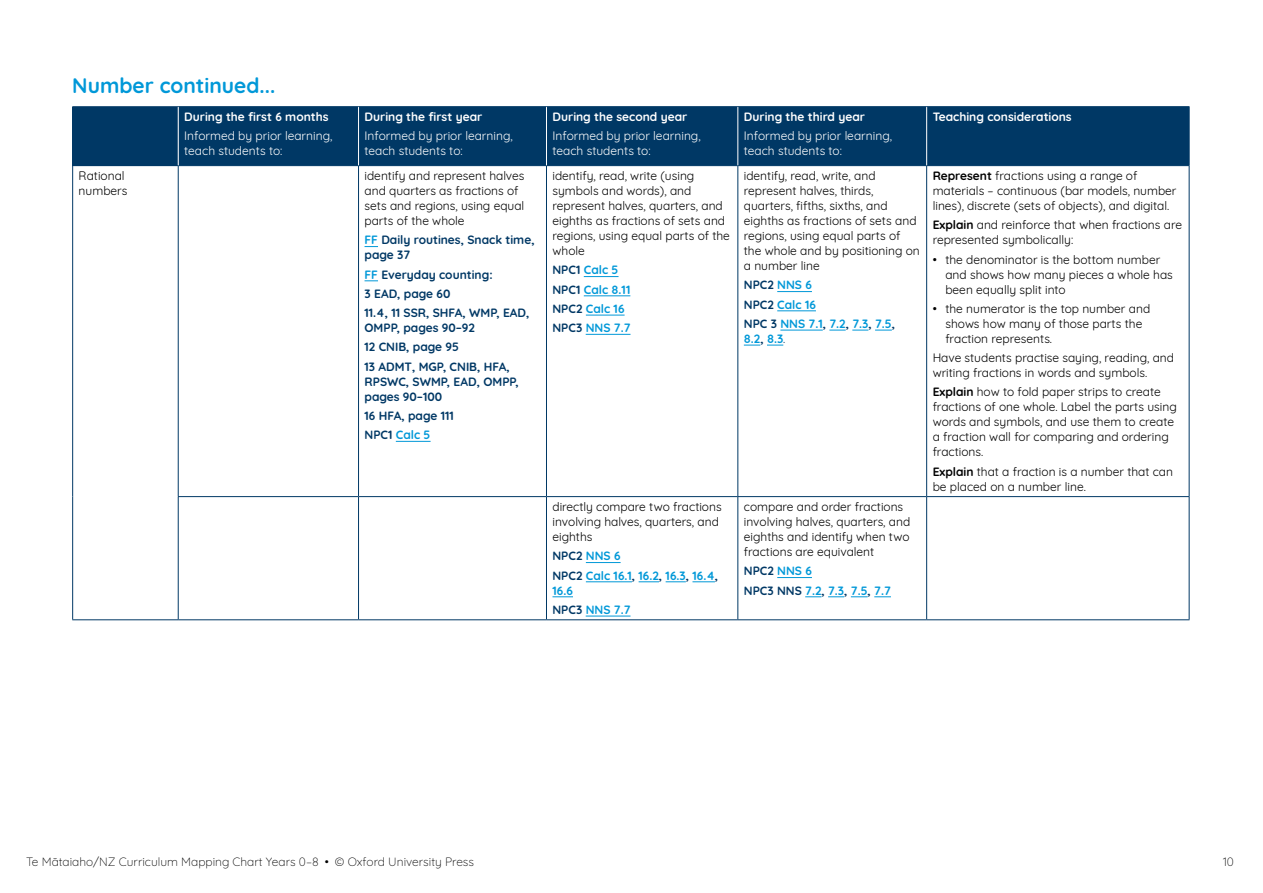
<style>
.page{position:relative;width:1263px;height:893px;background:#fff}
.page>*{position:absolute;margin:0;border:0;box-sizing:border-box;transform-origin:0 0}
.t1{font:700 21px "Quicksand";color:#0098d8}
.t2{font:12px/15px "Quicksand";color:#000}
.t3{font:700 12px/19.2px "Quicksand";color:#003865}
.t4{font:700 12px/19.2px "Quicksand";color:#0098d8}
.t5{font:12px/15px "Quicksand";color:#fff}
.t6{font:700 12px "Quicksand";color:#fff}
.t7{font:300 12px "Quicksand";color:#000}
.s1{color:#0098d8}
.s2{color:#003865}
.s3{font-weight:400;color:#003865}
.s4{font-weight:700}
</style>
<div class="page">
<div style="left:73px;top:107px;width:105px;height:59px;background:#003865"></div>
<div style="left:179px;top:107px;width:1010px;height:58px;background:#003865"></div>
<hr style="left:72px;top:106px;width:106px;height:1px;background:#003865">
<hr style="left:72px;top:107px;width:1px;height:58px;background:#003865">
<hr style="left:178px;top:106px;width:180px;height:1px;background:#003865">
<hr style="left:358px;top:106px;width:188px;height:1px;background:#003865">
<hr style="left:546px;top:106px;width:192px;height:1px;background:#003865">
<hr style="left:738px;top:106px;width:189px;height:1px;background:#003865">
<hr style="left:927px;top:106px;width:262px;height:1px;background:#003865">
<hr style="left:1189px;top:107px;width:1px;height:58px;background:#003865">
<hr style="left:72px;top:165px;width:106px;height:1px;background:#003865">
<hr style="left:72px;top:166px;width:1px;height:331px;background:#003865">
<hr style="left:178px;top:165px;width:180px;height:1px;background:#003865">
<hr style="left:178px;top:166px;width:1px;height:330px;background:#003865">
<hr style="left:358px;top:165px;width:188px;height:1px;background:#003865">
<hr style="left:358px;top:166px;width:1px;height:330px;background:#003865">
<hr style="left:546px;top:165px;width:192px;height:1px;background:#003865">
<hr style="left:546px;top:166px;width:1px;height:330px;background:#003865">
<hr style="left:738px;top:165px;width:189px;height:1px;background:#003865">
<hr style="left:737px;top:166px;width:1px;height:330px;background:#003865">
<hr style="left:927px;top:165px;width:262px;height:1px;background:#003865">
<hr style="left:926px;top:166px;width:1px;height:330px;background:#003865">
<hr style="left:1189px;top:166px;width:1px;height:330px;background:#003865">
<hr style="left:72px;top:497px;width:1px;height:122px;background:#003865">
<hr style="left:178px;top:496px;width:180px;height:1px;background:#003865">
<hr style="left:178px;top:497px;width:1px;height:122px;background:#003865">
<hr style="left:358px;top:496px;width:188px;height:1px;background:#003865">
<hr style="left:358px;top:497px;width:1px;height:122px;background:#003865">
<hr style="left:546px;top:496px;width:192px;height:1px;background:#003865">
<hr style="left:546px;top:497px;width:1px;height:122px;background:#003865">
<hr style="left:738px;top:496px;width:189px;height:1px;background:#003865">
<hr style="left:737px;top:497px;width:1px;height:122px;background:#003865">
<hr style="left:927px;top:496px;width:262px;height:1px;background:#003865">
<hr style="left:926px;top:497px;width:1px;height:122px;background:#003865">
<hr style="left:1189px;top:497px;width:1px;height:122px;background:#003865">
<hr style="left:72px;top:619px;width:106px;height:1px;background:#003865">
<hr style="left:178px;top:619px;width:180px;height:1px;background:#003865">
<hr style="left:358px;top:619px;width:188px;height:1px;background:#003865">
<hr style="left:546px;top:619px;width:192px;height:1px;background:#003865">
<hr style="left:738px;top:619px;width:189px;height:1px;background:#003865">
<hr style="left:927px;top:619px;width:262px;height:1px;background:#003865">
<hr style="left:358px;top:107px;width:1px;height:58px;background:#fff">
<hr style="left:546px;top:107px;width:1px;height:58px;background:#fff">
<hr style="left:737px;top:107px;width:1px;height:58px;background:#fff">
<hr style="left:926px;top:107px;width:1px;height:58px;background:#fff">
<svg style="left:364px;top:246px;width:14px;height:1px"></svg>
<svg style="left:364px;top:280px;width:14px;height:1px"></svg>
<hr style="left:396px;top:441px;width:35px;height:1px;background:#0098d8">
<hr style="left:584px;top:276px;width:34px;height:1px;background:#0098d8">
<hr style="left:584px;top:295px;width:46px;height:1px;background:#0098d8">
<hr style="left:586px;top:315px;width:39px;height:1px;background:#0098d8">
<hr style="left:586px;top:334px;width:44px;height:1px;background:#0098d8">
<hr style="left:777px;top:291px;width:35px;height:1px;background:#0098d8">
<hr style="left:777px;top:310px;width:39px;height:1px;background:#0098d8">
<hr style="left:780px;top:330px;width:43px;height:1px;background:#0098d8">
<svg style="left:829px;top:330px;width:17px;height:1px"></svg>
<svg style="left:852px;top:330px;width:16px;height:1px"></svg>
<svg style="left:875px;top:330px;width:17px;height:1px"></svg>
<svg style="left:744px;top:345px;width:16px;height:1px"></svg>
<svg style="left:767px;top:345px;width:16px;height:1px"></svg>
<hr style="left:586px;top:562px;width:35px;height:1px;background:#0098d8">
<hr style="left:586px;top:581px;width:46px;height:1px;background:#0098d8">
<svg style="left:639px;top:581px;width:20px;height:1px"></svg>
<svg style="left:666px;top:581px;width:20px;height:1px"></svg>
<svg style="left:692px;top:581px;width:23px;height:1px"></svg>
<svg style="left:552px;top:596px;width:21px;height:1px"></svg>
<hr style="left:586px;top:616px;width:44px;height:1px;background:#0098d8">
<hr style="left:777px;top:577px;width:35px;height:1px;background:#0098d8">
<svg style="left:805px;top:596px;width:16px;height:1px"></svg>
<svg style="left:828px;top:596px;width:16px;height:1px"></svg>
<svg style="left:851px;top:596px;width:17px;height:1px"></svg>
<svg style="left:874px;top:596px;width:17px;height:1px"></svg>
<h1 class="t1" style="left:72px;top:68px;width:204px">Number continued...</h1>
<p class="t6" style="left:184px;top:107px;width:146px">During the first 6 months</p>
<p class="t5" style="left:184px;top:127px;width:150px">Informed by prior learning, teach students to:</p>
<p class="t6" style="left:364px;top:107px;width:119px">During the first year</p>
<p class="t5" style="left:364px;top:127px;width:150px">Informed by prior learning, teach students to:</p>
<p class="t6" style="left:552px;top:107px;width:136px">During the second year</p>
<p class="t5" style="left:552px;top:127px;width:150px">Informed by prior learning, teach students to:</p>
<p class="t6" style="left:744px;top:107px;width:123px">During the third year</p>
<p class="t5" style="left:744px;top:127px;width:150px">Informed by prior learning, teach students to:</p>
<p class="t6" style="left:933px;top:107px;width:141px">Teaching considerations</p>
<p class="t2" style="left:79px;top:167px;width:50px">Rational numbers</p>
<p class="t2" style="left:364px;top:167px;width:161px">identify and represent halves and quarters as fractions of sets and regions, using equal parts of the whole</p>
<p class="t3" style="left:364px;top:232px;width:172px;line-height:15px"><span class="s1">FF</span> Daily routines, Snack time, page 37</p>
<p class="t3" style="left:364px;top:264px;width:166px"><span class="s1">FF</span> Everyday counting:<br>3 EAD, page 60<br>11.4, 11 SSR, SHFA, WMP, EAD,</p>
<p class="t3" style="left:364px;top:317px;width:147px">OMPP, pages 90–92<br>12 CNIB, page 95<br>13 ADMT, MGP, CNIB, HFA,</p>
<p class="t3" style="left:364px;top:373px;width:156px;line-height:15px">RPSWC, SWMP, EAD, OMPP, pages 90–100</p>
<p class="t3" style="left:364px;top:405px;width:91px">16 HFA, page 111<br>NPC1 <span class="s1">Calc 5</span></p>
<p class="t2" style="left:552px;top:167px;width:179px">identify, read, write (using symbols and words), and represent halves, quarters, and eighths as fractions of sets and regions, using equal parts of the whole</p>
<p class="t4" style="left:552px;top:259px;width:80px"><span class="s2">NPC1</span> Calc 5<br><span class="s2">NPC1</span> Calc 8.11<br><span class="s2">NPC2</span> Calc 16<br><span class="s2">NPC3</span> NNS 7.7</p>
<p class="t2" style="left:744px;top:167px;width:177px">identify, read, write, and represent halves, thirds, quarters, fifths, sixths, and eighths as fractions of sets and regions, using equal parts of the whole and by positioning on a number line</p>
<p class="t4" style="left:744px;top:274px;width:153px"><span class="s2">NPC2</span> NNS 6<br><span class="s2">NPC2</span> Calc 16<br><span class="s2">NPC 3</span> NNS 7.1<span class="s2">,</span> 7.2<span class="s2">,</span> 7.3<span class="s2">,</span> 7.5<span class="s2">,</span></p>
<p class="t4" style="left:744px;top:328px;width:43px">8.2<span class="s2">,</span> 8.3<span class="s3">.</span></p>
<p class="t2" style="left:933px;top:167px;width:245px"><span class="s4">Represent</span> fractions using a range of materials – continuous (bar models, number lines), discrete (sets of objects), and digital.</p>
<p class="t2" style="left:933px;top:216px;width:251px"><span class="s4">Explain</span> and reinforce that when fractions are represented symbolically:</p>
<p class="t2" style="left:945px;top:251px;width:229px;text-indent:-13px">• the denominator is the bottom number and shows how many pieces a whole has been equally split into</p>
<p class="t2" style="left:945px;top:300px;width:206px;text-indent:-13px">• the numerator is the top number and shows how many of those parts the fraction represents.</p>
<p class="t2" style="left:933px;top:349px;width:243px">Have students practise saying, reading, and writing fractions in words and symbols.</p>
<p class="t2" style="left:933px;top:383px;width:246px"><span class="s4">Explain</span> how to fold paper strips to create fractions of one whole. Label the parts using words and symbols, and use them to create a fraction wall for comparing and ordering fractions.</p>
<p class="t2" style="left:933px;top:463px;width:242px"><span class="s4">Explain</span> that a fraction is a number that can be placed on a number line.</p>
<p class="t2" style="left:552px;top:498px;width:171px">directly compare two fractions involving halves, quarters, and eighths</p>
<p class="t4" style="left:552px;top:545px;width:167px"><span class="s2">NPC2</span> NNS 6<br><span class="s2">NPC2</span> Calc 16.1<span class="s2">,</span> 16.2<span class="s2">,</span> 16.3<span class="s2">,</span> 16.4<span class="s2">,</span></p>
<p class="t4" style="left:552px;top:580px;width:80px">16.6<br><span class="s2">NPC3</span> NNS 7.7</p>
<p class="t2" style="left:744px;top:498px;width:168px">compare and order fractions involving halves, quarters, and eighths and identify when two fractions are equivalent</p>
<p class="t4" style="left:744px;top:560px;width:149px"><span class="s2">NPC2</span> NNS 6<br><span class="s2">NPC3 NNS</span> 7.2<span class="s2">,</span> 7.3<span class="s2">,</span> 7.5<span class="s2">,</span> 7.7</p>
<p class="t7" style="left:26px;top:853px;width:449px">Te Mātaiaho/NZ Curriculum Mapping Chart Years 0–8 • © Oxford University Press</p>
<p class="t7" style="left:1223px;top:853px;width:12px">10</p>
</div>
